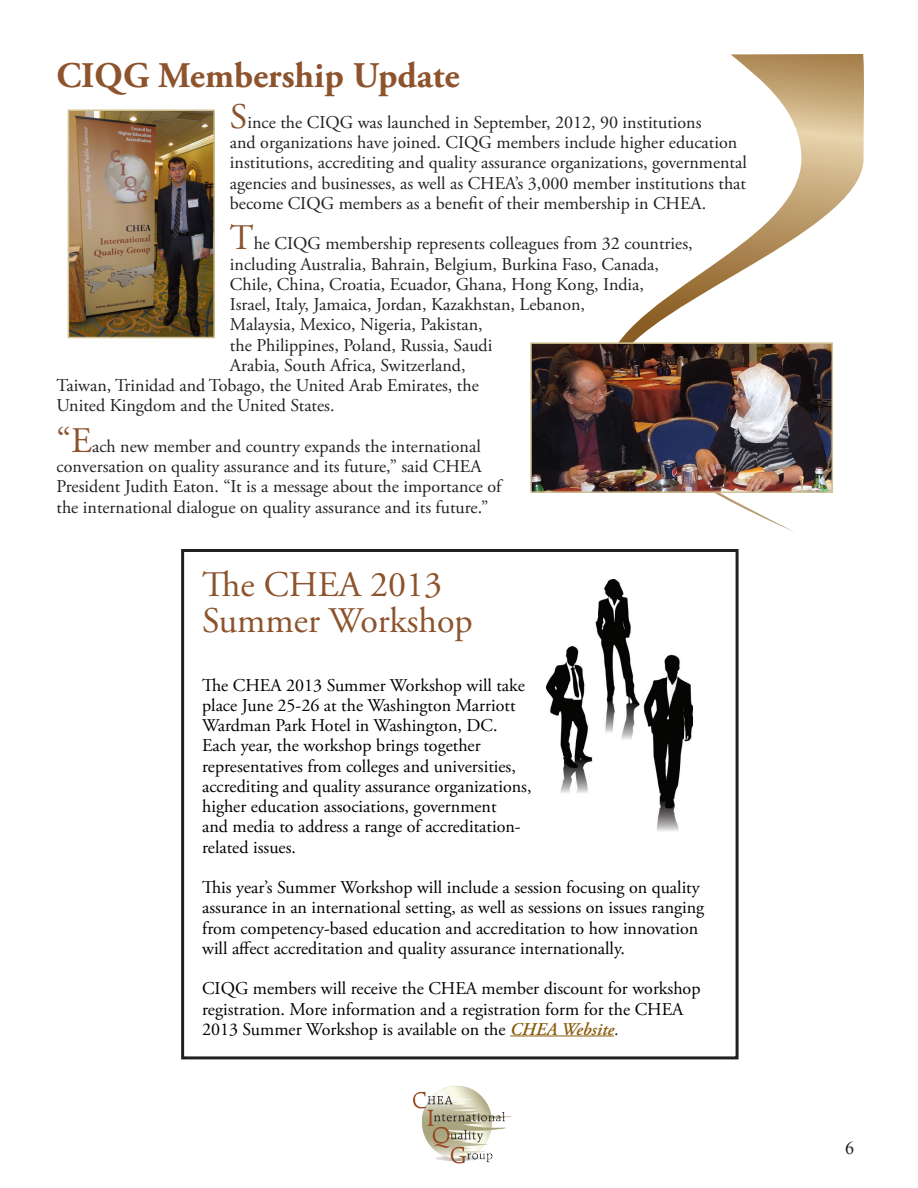
<style>
.page{position:relative;width:918px;height:1188px;background:#fff}
.page>*{position:absolute;margin:0;border:0;box-sizing:border-box;transform-origin:0 0}
.t1{font:36px/36px "Adobe Garamond Pro";color:#8d532d}
.t2{font:700 36px "Adobe Garamond Pro";color:#8d532d}
.t3{font:18px/20.2px "Adobe Garamond Pro";color:#231f20}
.t4{font:18px/20.2px "Adobe Garamond Pro";color:#000}
.t5{font:18px "Times New Roman";color:#231f20}
.s1{font-size:36px;color:#8d532d}
.s2{font-weight:600;font-style:italic;color:#8a5c0e}
.s3{color:#231f20}
</style>
<div class="page">
<img style="left:413px;top:1085px;width:99px;height:79px">
<hr style="left:510px;top:1036px;width:104px;height:1px;background:#8a5c0e">
<div style="left:181px;top:549px;width:558px;height:510px;border:3px solid #231f20"></div>
<img style="left:71px;top:113px;width:141px;height:222px">
<div style="left:68px;top:110px;width:147px;height:228px;border:2px solid #d1c393"></div>
<img style="left:547px;top:579px;width:146px;height:252px">
<svg style="left:619px;top:54px;width:245px;height:478px"></svg>
<img style="left:533px;top:345px;width:297px;height:145px">
<div style="left:530px;top:342px;width:303px;height:151px;border:2px solid #d1c393"></div>
<p class="t2" style="left:57px;top:55px;width:405px">CIQG Membership Update</p>
<p class="t3" style="left:230px;top:113px;width:518px"><span class="s1">S</span>ince the CIQG was launched in September, 2012, 90 institutions<br>and organizations have joined. CIQG members include higher education institutions, accrediting and quality assurance organizations, governmental agencies and businesses, as well as CHEA’s 3,000 member institutions that become CIQG members as a benefit of their membership in CHEA.</p>
<p class="t3" style="left:230px;top:234px;width:464px"><span class="s1">T</span>he CIQG membership represents colleagues from 32 countries,</p>
<p class="t3" style="left:230px;top:254px;width:431px">including Australia, Bahrain, Belgium, Burkina Faso, Canada,</p>
<p class="t3" style="left:230px;top:275px;width:416px">Chile, China, Croatia, Ecuador, Ghana, Hong Kong, India,</p>
<p class="t3" style="left:230px;top:295px;width:357px">Israel, Italy, Jamaica, Jordan, Kazakhstan, Lebanon,</p>
<p class="t3" style="left:230px;top:315px;width:254px">Malaysia, Mexico, Nigeria, Pakistan,</p>
<p class="t3" style="left:230px;top:335px;width:264px">the Philippines, Poland, Russia, Saudi</p>
<p class="t3" style="left:230px;top:356px;width:237px">Arabia, South Africa, Switzerland,</p>
<p class="t3" style="left:57px;top:376px;width:424px">Taiwan, Trinidad and Tobago, the United Arab Emirates, the</p>
<p class="t3" style="left:57px;top:396px;width:280px">United Kingdom and the United States.</p>
<p class="t3" style="left:57px;top:437px;width:446px"><span class="s1">“E</span>ach new member and country expands the international conversation on quality assurance and its future,” said CHEA President Judith Eaton. “It is a message about the importance of the international dialogue on quality assurance and its future.”</p>
<p class="t1" style="left:202px;top:568px;width:272px">The CHEA 2013<br>Summer Workshop</p>
<p class="t4" style="left:202px;top:675px;width:331px">The CHEA 2013 Summer Workshop will take place June 25-26 at the Washington Marriott Wardman Park Hotel in Washington, DC.<br>Each year, the workshop brings together representatives from colleges and universities, accrediting and quality assurance organizations, higher education associations, government<br>and media to address a range of accreditation&shy;related issues.</p>
<p class="t4" style="left:202px;top:878px;width:504px">This year’s Summer Workshop will include a session focusing on quality assurance in an international setting, as well as sessions on issues ranging from competency-based education and accreditation to how innovation will affect accreditation and quality assurance internationally.</p>
<p class="t4" style="left:202px;top:979px;width:500px">CIQG members will receive the CHEA member discount for workshop registration. More information and a registration form for the CHEA<br>2013 Summer Workshop is available on the <span class="s2">CHEA Website</span><span class="s3">.</span></p>
<p class="t5" style="left:845px;top:1135px;width:10px">6</p>
</div>
